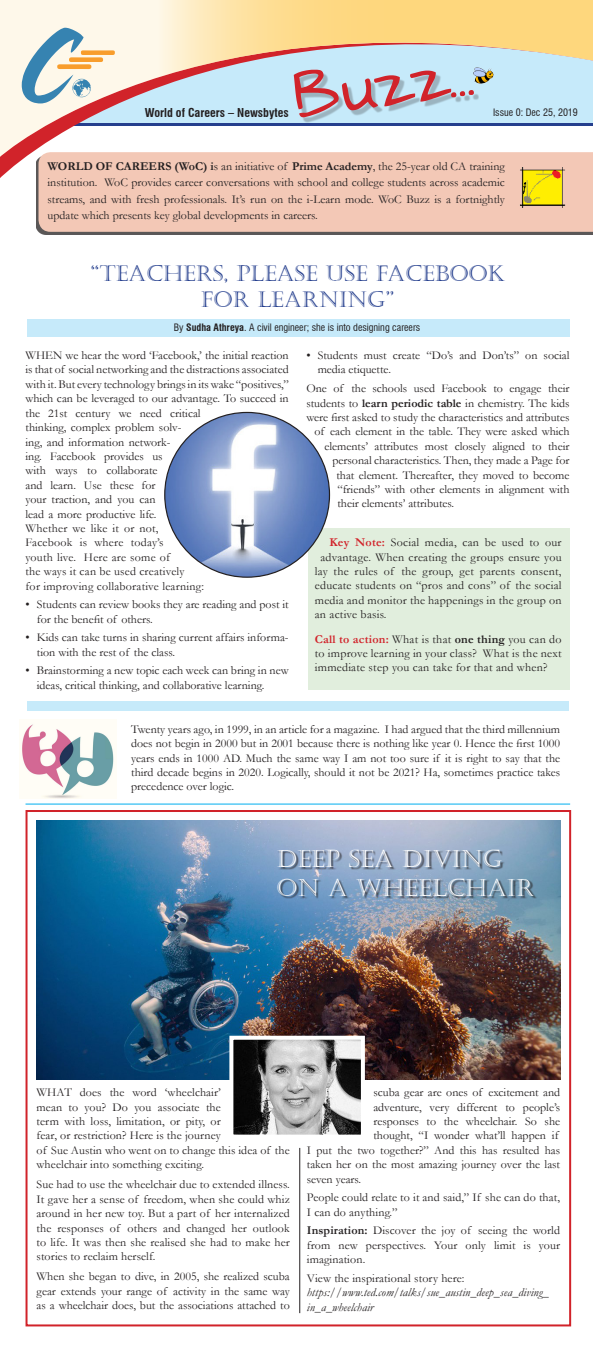
<style>
.page{position:relative;width:593px;height:1350px;background:#fff}
.page>*{position:absolute;margin:0;border:0;box-sizing:border-box;transform-origin:0 0}
.t1{font:24px "Castellar";color:#fff}
.t2{font:22px "Castellar";color:#253f8e}
.t3{font:12px/14.4px "Garamond";color:#231f20}
.t4{font:12px "Garamond";letter-spacing:.02em;color:#231f20}
.t5{font:italic 12px/14.4px "Garamond";letter-spacing:.01em;color:#231f20}
.t6{font:700 condensed 12px "Swiss 721 BT";color:#231f20}
.t7{font:condensed 10px "Swiss 721 BT";color:#231f20}
.s1{font-weight:700}
.s2{font-weight:700;color:#d1232a}
.s3{font-style:normal}
</style>
<div class="page">
<div style="left:36px;top:155px;width:557px;height:80px;background:#5a5757"></div>
<div style="left:38px;top:178px;width:555px;height:54px;background:#f3c8b6"></div>
<div style="left:308px;top:528px;width:261px;height:162px;background:#e1eedd"></div>
<div style="left:0;top:157px;width:593px;height:21px;background:#f3c8b6"></div>
<div style="left:27px;top:319px;width:542px;height:17px;background:#c6eafa"></div>
<img style="left:512px;top:162px;width:55px;height:52px">
<svg style="left:0;top:0;width:593px;height:157px"></svg>
<div style="left:27px;top:701px;width:541px;height:9px;background:#c6eafa"></div>
<hr style="left:26px;top:803px;width:544px;height:1px;background:#00aeef">
<img style="left:21px;top:724px;width:93px;height:74px">
<img style="left:165px;top:412px;width:164px;height:165px;border-radius:82px">
<img style="left:36px;top:820px;width:524px;height:259px">
<div style="left:278px;top:850px;width:259px;height:49px;background:#231f20;opacity:.75"></div>
<img style="left:234px;top:1040px;width:126px;height:93px">
<div style="left:229px;top:1035px;width:136px;height:103px;border:4px solid #fff"></div>
<div style="left:26px;top:810px;width:545px;height:516px;border:2px solid #d1232a"></div>
<hr style="left:299px;top:1147px;width:1px;height:165px;background:#231f20">
<p class="t6" style="left:145px;top:106px;width:145px">World of Careers – Newsbytes</p>
<p class="t7" style="left:493px;top:106px;width:86px">Issue 0: Dec 25, 2019</p>
<p class="t3" style="left:47px;top:158px;width:459px;line-height:16.4px;text-align:justify"><span class="s1">WORLD OF CAREERS (WoC) i</span>s an initiative of <span class="s1">Prime Academy</span>, the 25-year old CA training institution. WoC provides career conversations with school and college students across academic streams, and with fresh professionals. It’s run on the i-Learn mode. WoC Buzz is a fortnightly update which presents key global developments in careers.</p>
<p class="t2" style="left:90px;top:261px;width:416px">“TEACHERS, PLEASE USE FACEBOOK</p>
<p class="t2" style="left:201px;top:287px;width:195px">FOR LEARNING”</p>
<p class="t7" style="left:174px;top:321px;width:248px">By <span class="s1">Sudha Athreya</span>. A civil engineer; she is into designing careers</p>
<p class="t3" style="left:26px;top:348px;width:265px">WHEN we hear the word ‘Facebook,’ the initial reaction is that of social networking and the distractions associated with it. But every technology brings in its wake “positives,” which can be leveraged to our advantage. To succeed in the 21st century we need critical<br>thinking, complex problem solv-<br>ing, and information network-<br>ing. Facebook provides us<br>with ways to collaborate<br>and learn. Use these for<br>your traction, and you can<br>lead a more productive life.<br>Whether we like it or not,<br>Facebook is where today’s<br>youth live. Here are some of<br>the ways it can be used creatively<br>for improving collaborative learning:</p>
<p class="t3" style="left:37px;top:597px;width:253px;text-indent:-11px">• Students can review books they are reading and post it for the benefit of others.</p>
<p class="t3" style="left:37px;top:630px;width:253px;text-indent:-11px">• Kids can take turns in sharing current affairs informa&shy;tion with the rest of the class.</p>
<p class="t3" style="left:37px;top:663px;width:253px;text-indent:-11px">• Brainstorming a new topic each week can bring in new ideas, critical thinking, and collaborative learning.</p>
<p class="t3" style="left:317px;top:348px;width:253px;text-indent:-11px">• Students must create “Do’s and Don’ts” on social media etiquette.</p>
<p class="t3" style="left:306px;top:381px;width:265px">One of the schools used Facebook to engage their</p>
<p class="t3" style="left:306px;top:395px;width:264px">students to <span class="s1">learn periodic table</span> in chemistry. The kids</p>
<p class="t3" style="left:306px;top:409px;width:265px">were first asked to study the characteristics and attributes</p>
<p class="t3" style="left:314px;top:424px;width:256px">of each element in the table. They were asked which</p>
<p class="t3" style="left:324px;top:438px;width:247px">elements’ attributes most closely aligned to their</p>
<p class="t3" style="left:332px;top:453px;width:238px">personal characteristics. Then, they made a Page for</p>
<p class="t3" style="left:336px;top:467px;width:235px">that element. Thereafter, they moved to become</p>
<p class="t3" style="left:337px;top:481px;width:234px">“friends” with other elements in alignment with</p>
<p class="t3" style="left:337px;top:496px;width:118px">their elements’ attributes.</p>
<p class="t4" style="left:329px;top:534px;width:234px"><span class="s2">Key Note:</span> Social media, can be used to our</p>
<p class="t4" style="left:320px;top:548px;width:243px">advantage. When creating the groups ensure you</p>
<p class="t4" style="left:315px;top:563px;width:248px">lay the rules of the group, get parents consent,</p>
<p class="t4" style="left:315px;top:577px;width:248px">educate students on “pros and cons” of the social</p>
<p class="t4" style="left:315px;top:592px;width:248px">media and monitor the happenings in the group on</p>
<p class="t4" style="left:315px;top:606px;width:73px">an active basis.</p>
<p class="t3" style="left:315px;top:631px;width:248px;text-align:justify"><span class="s2">Call to action:</span> What is that <span class="s1">one thing</span> you can do to improve learning in your class? What is the next immediate step you can take for that and when?</p>
<p class="t3" style="left:131px;top:721px;width:430px;text-align:justify">Twenty years ago, in 1999, in an article for a magazine. I had argued that the third millennium does not begin in 2000 but in 2001 because there is nothing like year 0. Hence the first 1000 years ends in 1000 AD. Much the same way I am not too sure if it is right to say that the third decade begins in 2020. Logically, should it not be 2021? Ha, sometimes practice takes precedence over logic.</p>
<p class="t1" style="left:276px;top:844px;width:88px">DEEP SEA</p>
<p class="t1" style="left:402px;top:844px;width:68px">DIVING</p>
<p class="t1" style="left:276px;top:873px;width:22px">ON</p>
<p class="t1" style="left:328px;top:873px;width:73px">A WHEELCHAIR</p>
<p class="t3" style="left:36px;top:1084px;width:255px">WHAT does the word ‘wheelchair’<br>mean to you? Do you associate the<br>term with loss, limitation, or pity, or<br>fear, or restriction? Here is the journey<br>of Sue Austin who went on to change this idea of the wheelchair into something exciting.</p>
<p class="t3" style="left:36px;top:1176px;width:255px;text-align:justify">Sue had to use the wheelchair due to extended illness.<br>It gave her a sense of freedom, when she could whiz around in her new toy. But a part of her internalized the responses of others and changed her outlook to life. It was then she realised she had to make her stories to reclaim herself.</p>
<p class="t3" style="left:36px;top:1268px;width:255px;text-align:justify">When she began to dive, in 2005, she realized scuba gear extends your range of activity in the same way as a wheelchair does, but the associations attached to</p>
<p class="t3" style="left:373px;top:1084px;width:188px">scuba gear are ones of excitement and</p>
<p class="t3" style="left:373px;top:1099px;width:188px">adventure, very different to people’s</p>
<p class="t3" style="left:373px;top:1113px;width:188px">responses to the wheelchair. So she</p>
<p class="t3" style="left:373px;top:1127px;width:187px">thought, “I wonder what’ll happen if</p>
<p class="t3" style="left:307px;top:1142px;width:255px">I put the two together?” And this has resulted has</p>
<p class="t3" style="left:307px;top:1156px;width:255px">taken her on the most amazing journey over the last</p>
<p class="t3" style="left:307px;top:1171px;width:56px">seven years.</p>
<p class="t3" style="left:307px;top:1189px;width:255px">People could relate to it and said,” If she can do that,<br>I can do anything.”</p>
<p class="t3" style="left:307px;top:1222px;width:255px;text-align:justify"><span class="s1">Inspiration:</span> Discover the joy of seeing the world from new perspectives. Your only limit is your imagination.</p>
<p class="t5" style="left:307px;top:1270px;width:243px"><span class="s3">View the inspirational story here: </span>https://www.ted.com/talks/sue_austin_deep_sea_diving_ in_a_wheelchair</p>
</div>
